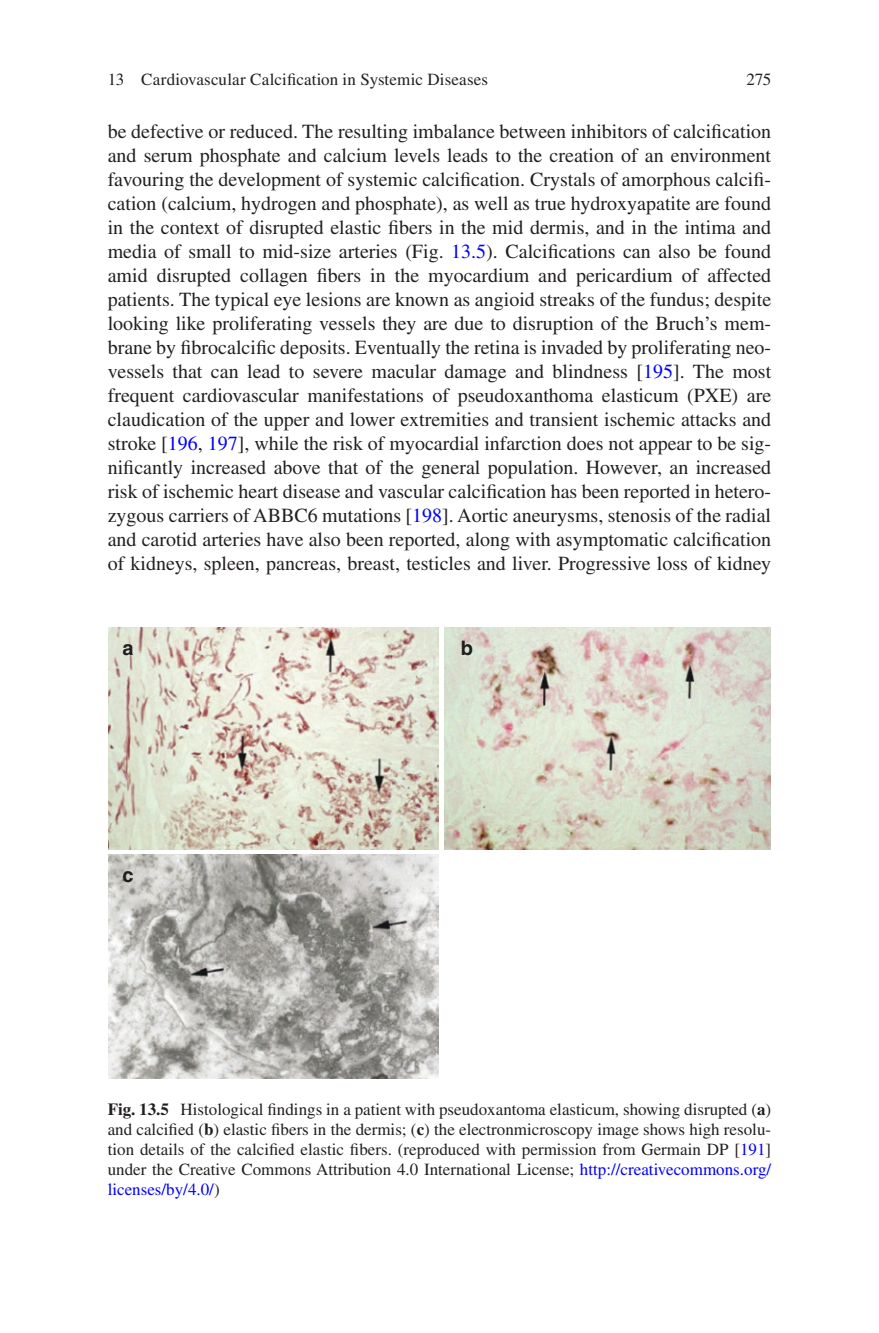
<style>
.page{position:relative;width:879px;height:1333px;background:#fff}
.page>*{position:absolute;margin:0;border:0;box-sizing:border-box;transform-origin:0 0}
.Text_flush{font:20px/24px "Times LT Std";color:#231f20;text-align:justify}
.t1{font:700 20px "Helvetica";color:#1d1e1f}
.t2{font:17px/20px "Times LT Std";color:#231f20;text-align:justify}
.s1{color:#00f}
.s2{font-weight:700}
</style>
<div class="page">
<img style="left:108px;top:627px;width:330px;height:222px">
<img style="left:444px;top:627px;width:327px;height:222px">
<img style="left:108px;top:854px;width:330px;height:224px">
<p class="t2" style="left:746px;top:69px;width:26px">275</p>
<p class="Text_flush" style="left:108px;top:119px;width:665px">be defective or reduced. The resulting imbalance between inhibitors of calcification and serum phosphate and calcium levels leads to the creation of an environment favouring the development of systemic calcification. Crystals of amorphous calcifi&shy;cation (calcium, hydrogen and phosphate), as well as true hydroxyapatite are found in the context of disrupted elastic fibers in the mid dermis, and in the intima and media of small to mid-size arteries (Fig. <span class="s1">13.5</span>). Calcifications can also be found amid disrupted collagen fibers in the myocardium and pericardium of affected patients. The typical eye lesions are known as angioid streaks of the fundus; despite looking like proliferating vessels they are due to disruption of the Bruch’s mem&shy;brane by fibrocalcific deposits. Eventually the retina is invaded by proliferating neo&shy;vessels that can lead to severe macular damage and blindness [<span class="s1">195</span>]. The most frequent cardiovascular manifestations of pseudoxanthoma elasticum (PXE) are claudication of the upper and lower extremities and transient ischemic attacks and stroke [<span class="s1">196</span>, <span class="s1">197</span>], while the risk of myocardial infarction does not appear to be sig&shy;nificantly increased above that of the general population. However, an increased risk of ischemic heart disease and vascular calcification has been reported in hetero&shy;zygous carriers of ABBC6 mutations [<span class="s1">198</span>]. Aortic aneurysms, stenosis of the radial and carotid arteries have also been reported, along with asymptomatic calcification of kidneys, spleen, pancreas, breast, testicles and liver. Progressive loss of kidney</p>
<p class="t2" style="left:108px;top:69px;width:382px">13 Cardiovascular Calcification in Systemic Diseases</p>
<p class="t1" style="left:122px;top:635px;width:13px">a</p>
<p class="t1" style="left:122px;top:862px;width:13px">c</p>
<p class="t1" style="left:461px;top:635px;width:14px">b</p>
<p class="t2" style="left:108px;top:1098px;width:665px"><span class="s2">Fig. 13.5</span> Histological findings in a patient with pseudoxantoma elasticum, showing disrupted (<span class="s2">a</span>) and calcified (<span class="s2">b</span>) elastic fibers in the dermis; (<span class="s2">c</span>) the electronmicroscopy image shows high resolu&shy;tion details of the calcified elastic fibers. (reproduced with permission from Germain DP [<span class="s1">191</span>] under the Creative Commons Attribution 4.0 International License; <span class="s1">http://creativecommons.org/ licenses/by/4.0/</span>)</p>
</div>
